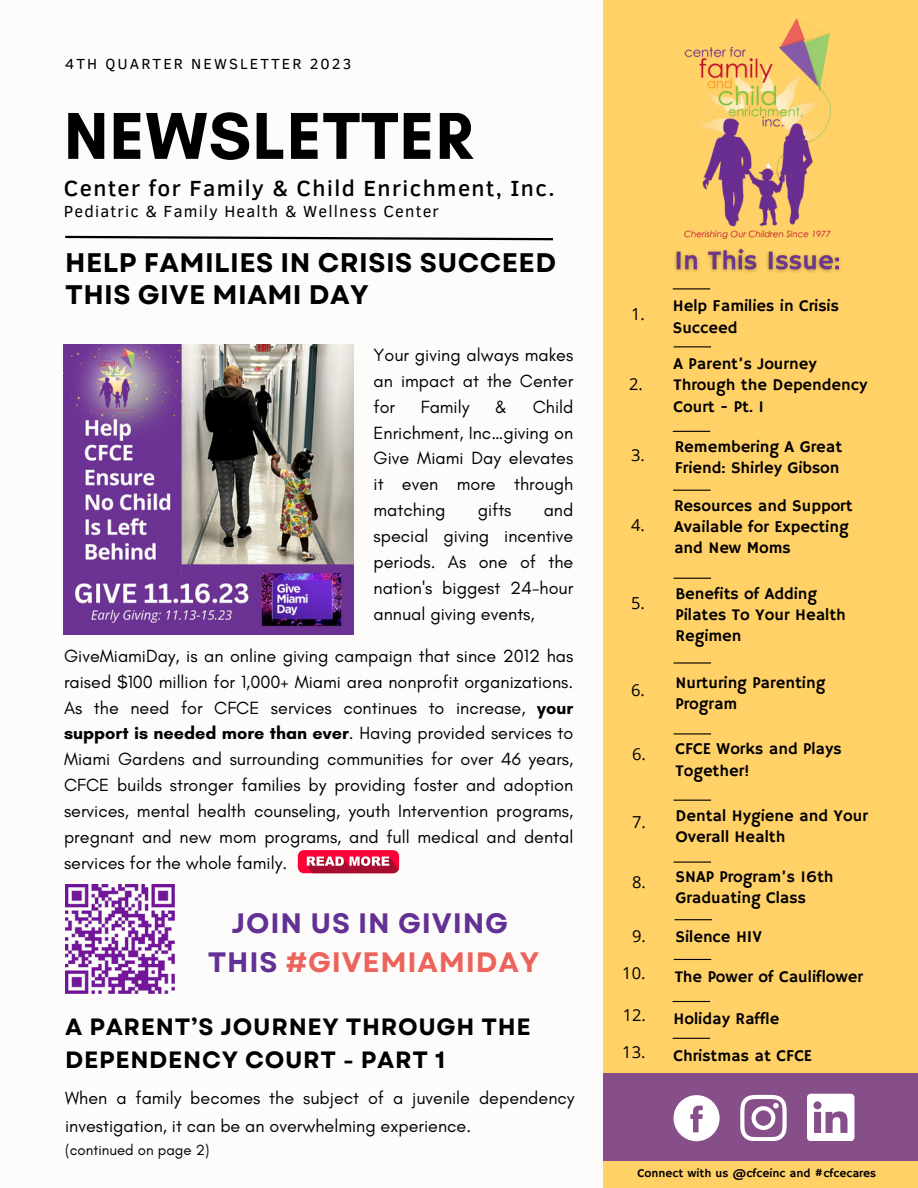
<style>
.page{position:relative;width:918px;height:1188px;background:#fdfcfb}
.page>*{position:absolute;margin:0;border:0;box-sizing:border-box;transform-origin:0 0}
.t1{font:700 67.5px "Glacial Indifference";letter-spacing:.02em;color:#000}
.t2{font:700 28.05px "Garet";letter-spacing:.03em;color:#ec635b}
.t3{font:700 28.05px "Garet";letter-spacing:.03em;color:#633194}
.t4{font:700 26.85px "Garet";letter-spacing:.015em;color:#000}
.t5{font:700 23.55px/32.7px "Garet";letter-spacing:.03em;color:#000}
.t6{font:500 22.5px "Clear Sans";letter-spacing:.065em;color:#000}
.t7{font:18px/25.8px "Glacial Indifference";color:#000;text-align:justify}
.t8{font:16.5px/21.3px "Hammersmith One";color:#000}
.t9{font:16.5px "Clear Sans";letter-spacing:.07em;color:#000}
.t10{font:16.5px "Open Sans";color:#000}
.t11{font:15px "Clear Sans";letter-spacing:.14em;color:#000}
.t12{font:15px "Glacial Indifference";color:#000}
.t13{font:12px "Hammersmith One";color:#000}
.s1{font-weight:700}
.s2{color:#633194}
</style>
<div class="page">
<div style="left:603px;top:0;width:315px;height:1188px;background:#ffd167"></div>
<img style="left:684px;top:18px;width:146px;height:221px">
<div style="left:603px;top:1073px;width:315px;height:88px;background:#874f8a"></div>
<svg style="left:674px;top:1095px;width:46px;height:46px"></svg>
<svg style="left:740px;top:1095px;width:46px;height:46px"></svg>
<hr style="left:674px;top:662px;width:37px;height:2px;background:#000">
<hr style="left:674px;top:800px;width:37px;height:1px;background:#000">
<hr style="left:674px;top:862px;width:37px;height:1px;background:#000">
<hr style="left:674px;top:959px;width:37px;height:1px;background:#000">
<hr style="left:675px;top:919px;width:37px;height:1px;background:#000">
<hr style="left:673px;top:288px;width:37px;height:1px;background:#000">
<hr style="left:674px;top:578px;width:37px;height:1px;background:#000">
<hr style="left:674px;top:733px;width:37px;height:2px;background:#000">
<hr style="left:673px;top:1001px;width:37px;height:1px;background:#000">
<img style="left:64px;top:344px;width:290px;height:291px">
<svg style="left:298px;top:850px;width:101px;height:23px;background:#db3c5e"></svg>
<hr style="left:673px;top:1038px;width:37px;height:1px;background:#000">
<img style="left:65px;top:885px;width:109px;height:109px">
<hr style="left:674px;top:346px;width:37px;height:1px;background:#000">
<hr style="left:673px;top:431px;width:37px;height:1px;background:#000">
<hr style="left:673px;top:490px;width:38px;height:1px;background:#000">
<img style="left:674px;top:248px;width:167px;height:25px">
<svg style="left:65px;top:235px;width:488px;height:6px"></svg>
<svg style="left:807px;top:1094px;width:47px;height:47px"></svg>
<p class="t11" style="left:65px;top:52px;width:288px">4TH QUARTER NEWSLETTER 2023</p>
<p class="t1" style="left:64px;top:95px;width:410px">NEWSLETTER</p>
<p class="t6" style="left:64px;top:172px;width:492px">Center for Family &amp; Child Enrichment, Inc.</p>
<p class="t9" style="left:64px;top:199px;width:377px">Pediatric &amp; Family Health &amp; Wellness Center</p>
<p class="t4" style="left:65px;top:244px;width:492px">HELP FAMILIES IN CRISIS SUCCEED</p>
<p class="t4" style="left:65px;top:275px;width:305px">THIS GIVE MIAMI DAY</p>
<p class="t7" style="left:374px;top:342px;width:201px">Your giving always makes an impact at the Center for</p>
<p class="t7" style="left:374px;top:393px;width:201px;text-indent:159px">Child Enrichment, Inc…giving on Give Miami Day elevates it even more through matching</p>
<p class="t7" style="left:421px;top:393px;width:50px">Family</p>
<p class="t7" style="left:495px;top:393px;width:14px">&amp;</p>
<p class="t7" style="left:374px;top:497px;width:201px;text-indent:170px">and special giving incentive periods. As one of the nation's biggest 24-hour annual giving events,</p>
<p class="t7" style="left:478px;top:497px;width:35px">gifts</p>
<p class="t7" style="left:64px;top:643px;width:511px">GiveMiamiDay, is an online giving campaign that since 2012 has raised $100 million for 1,000+ Miami area nonprofit organizations.<br>As the need for CFCE services continues to increase, <span class="s1">your support is needed more than ever</span>. Having provided services to Miami Gardens and surrounding communities for over 46 years, CFCE builds stronger families by providing foster and adoption services, mental health counseling, youth Intervention programs, pregnant and new mom programs, and full medical and dental services for the whole family.</p>
<p class="t3" style="left:231px;top:903px;width:278px">JOIN US IN GIVING</p>
<p class="t2" style="left:208px;top:942px;width:333px"><span class="s2">THIS</span> #GIVEMIAMIDAY</p>
<p class="t5" style="left:65px;top:1011px;width:467px">A PARENT’S JOURNEY THROUGH THE<br>DEPENDENCY COURT - PART 1</p>
<p class="t7" style="left:65px;top:1083px;width:511px;line-height:28.2px">When a family becomes the subject of a juvenile dependency investigation, it can be an overwhelming experience.</p>
<p class="t12" style="left:65px;top:1141px;width:146px">(continued on page 2)</p>
<p class="t10" style="left:631px;top:302px;width:15px">1.</p>
<p class="t10" style="left:629px;top:373px;width:15px">2.</p>
<p class="t10" style="left:631px;top:443px;width:15px">3.</p>
<p class="t10" style="left:631px;top:514px;width:15px">4.</p>
<p class="t10" style="left:631px;top:591px;width:15px">5.</p>
<p class="t10" style="left:631px;top:678px;width:15px">6.</p>
<p class="t10" style="left:632px;top:742px;width:15px">6.</p>
<p class="t10" style="left:632px;top:810px;width:15px">7.</p>
<p class="t10" style="left:632px;top:871px;width:15px">8.</p>
<p class="t10" style="left:632px;top:925px;width:15px">9.</p>
<p class="t10" style="left:622px;top:962px;width:25px">10.</p>
<p class="t10" style="left:623px;top:1004px;width:25px">12.</p>
<p class="t10" style="left:622px;top:1041px;width:25px">13.</p>
<p class="t8" style="left:673px;top:296px;width:168px">Help Families in Crisis<br>Succeed</p>
<p class="t8" style="left:674px;top:354px;width:195px">A Parent’s Journey<br>Through the Dependency<br>Court - Pt. 1</p>
<p class="t8" style="left:675px;top:437px;width:169px">Remembering A Great<br>Friend: Shirley Gibson</p>
<p class="t8" style="left:674px;top:495px;width:180px">Resources and Support<br>Available for Expecting and New Moms</p>
<p class="t8" style="left:676px;top:583px;width:172px">Benefits of Adding<br>Pilates To Your Health<br>Regimen</p>
<p class="t8" style="left:676px;top:673px;width:151px">Nurturing Parenting<br>Program</p>
<p class="t8" style="left:676px;top:739px;width:168px">CFCE Works and Plays<br>Together!</p>
<p class="t8" style="left:676px;top:805px;width:194px">Dental Hygiene and Your<br>Overall Health</p>
<p class="t8" style="left:676px;top:867px;width:160px">SNAP Program’s 16th<br>Graduating Class</p>
<p class="t8" style="left:676px;top:927px;width:88px">Silence HIV</p>
<p class="t8" style="left:675px;top:967px;width:190px">The Power of Cauliflower</p>
<p class="t8" style="left:674px;top:1009px;width:107px">Holiday Raffle</p>
<p class="t8" style="left:674px;top:1045px;width:140px">Christmas at CFCE</p>
<p class="t13" style="left:638px;top:1166px;width:240px">Connect with us @cfceinc and #cfcecares</p>
</div>
